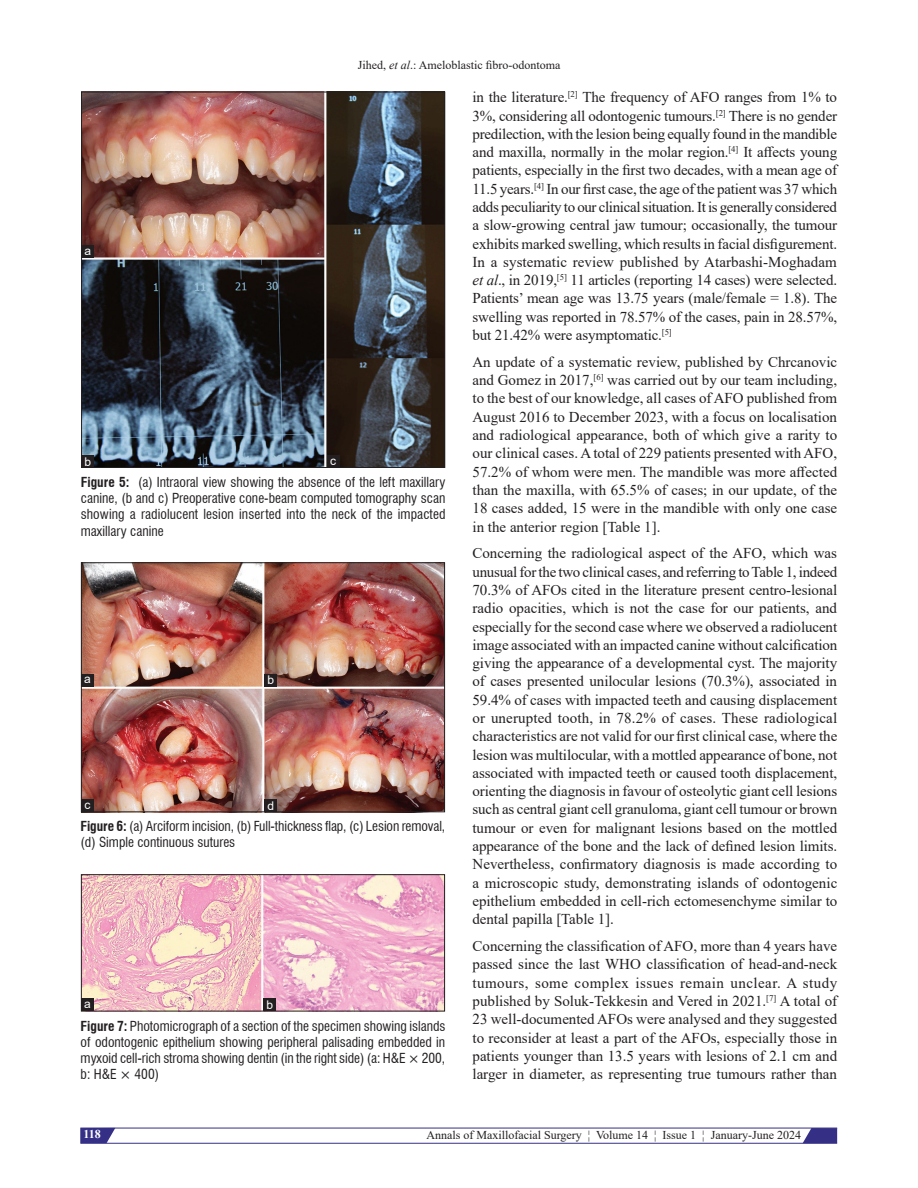
<style>
.page{position:relative;width:918px;height:1188px;background:#fff}
.page>*{position:absolute;margin:0;border:0;box-sizing:border-box;transform-origin:0 0}
.TX{font:15px/18.3px "Times New Roman";letter-spacing:-.005em;color:#231f20;text-align:justify}
.FGC{font:condensed 13.5px/16.2px "Swiss 721 BT";color:#231f20;text-align:justify}
.t1{font:12px "Times New Roman";color:#231f20}
.LABEL{font:12px "Arial";color:#fff}
.t2{font:700 12px "Times New Roman";color:#fff}
.s1{font-style:italic}
.s2{font-weight:700}
</style>
<div class="page">
<svg style="left:80px;top:1128px;width:758px;height:16px"></svg>
<img style="left:83px;top:876px;width:360px;height:133px">
<div style="left:81px;top:874px;width:364px;height:137px;border:1px solid #231f20"></div>
<div style="left:263px;top:999px;width:13px;height:12px;background:#231f20"></div>
<div style="left:81px;top:999px;width:13px;height:12px;background:#231f20"></div>
<img style="left:83px;top:94px;width:360px;height:372px">
<div style="left:81px;top:92px;width:364px;height:376px;border:1px solid #231f20"></div>
<div style="left:327px;top:455px;width:12px;height:13px;background:#231f20"></div>
<div style="left:81px;top:455px;width:13px;height:13px;background:#231f20"></div>
<div style="left:81px;top:245px;width:13px;height:13px;background:#231f20"></div>
<img style="left:83px;top:565px;width:360px;height:245px">
<div style="left:81px;top:563px;width:364px;height:249px;border:1px solid #231f20"></div>
<div style="left:264px;top:799px;width:13px;height:13px;background:#231f20"></div>
<div style="left:81px;top:799px;width:13px;height:13px;background:#231f20"></div>
<div style="left:264px;top:674px;width:13px;height:13px;background:#231f20"></div>
<div style="left:81px;top:674px;width:13px;height:13px;background:#231f20"></div>
<p class="t1" style="left:358px;top:56px;width:204px">Jihed, <span class="s1">et al</span>.: Ameloblastic fibro‑odontoma</p>
<p class="LABEL" style="left:84px;top:242px;width:8px">a</p>
<p class="LABEL" style="left:84px;top:453px;width:8px">b</p>
<p class="LABEL" style="left:330px;top:452px;width:7px">c</p>
<p class="FGC" style="left:81px;top:474px;width:366px"><span class="s2">Figure 5:</span> (a) Intraoral view showing the absence of the left maxillary canine, (b and c) Preoperative cone-beam computed tomography scan showing a radiolucent lesion inserted into the neck of the impacted maxillary canine</p>
<p class="LABEL" style="left:84px;top:671px;width:8px">a</p>
<p class="LABEL" style="left:267px;top:672px;width:8px">b</p>
<p class="LABEL" style="left:85px;top:796px;width:7px">c</p>
<p class="LABEL" style="left:267px;top:797px;width:8px">d</p>
<p class="FGC" style="left:81px;top:818px;width:366px"><span class="s2">Figure 6:</span> (a) Arciform incision, (b) Full-thickness flap, (c) Lesion removal, (d) Simple continuous sutures</p>
<p class="LABEL" style="left:84px;top:996px;width:8px">a</p>
<p class="LABEL" style="left:266px;top:997px;width:8px">b</p>
<p class="FGC" style="left:81px;top:1018px;width:366px"><span class="s2">Figure 7:</span> Photomicrograph of a section of the specimen showing islands of odontogenic epithelium showing peripheral palisading embedded in myxoid cell‑rich stroma showing dentin (in the right side) (a: H&amp;E × 200, b: H&amp;E × 400)</p>
<p class="TX" style="left:472px;top:88px;width:366px">in the literature.<sup>[2]</sup> The frequency of AFO ranges from 1% to 3%, considering all odontogenic tumours.<sup>[2]</sup> There is no gender predilection, with the lesion being equally found in the mandible and maxilla, normally in the molar region.<sup>[4]</sup> It affects young patients, especially in the first two decades, with a mean age of 11.5 years.<sup>[4]</sup> In our first case, the age of the patient was 37 which adds peculiarity to our clinical situation. It is generally considered a slow‑growing central jaw tumour; occasionally, the tumour exhibits marked swelling, which results in facial disfigurement.<br>In a systematic review published by Atarbashi‑Moghadam <span class="s1">et al</span>., in 2019,<sup>[5]</sup> 11 articles (reporting 14 cases) were selected.<br>Patients’ mean age was 13.75 years (male/female = 1.8). The swelling was reported in 78.57% of the cases, pain in 28.57%, but 21.42% were asymptomatic.<sup>[5]</sup></p>
<p class="TX" style="left:472px;top:352px;width:366px">An update of a systematic review, published by Chrcanovic and Gomez in 2017,<sup>[6]</sup> was carried out by our team including, to the best of our knowledge, all cases of AFO published from August 2016 to December 2023, with a focus on localisation and radiological appearance, both of which give a rarity to our clinical cases. A total of 229 patients presented with AFO, 57.2% of whom were men. The mandible was more affected than the maxilla, with 65.5% of cases; in our update, of the 18 cases added, 15 were in the mandible with only one case in the anterior region [Table 1].</p>
<p class="TX" style="left:472px;top:544px;width:366px">Concerning the radiological aspect of the AFO, which was unusual for the two clinical cases, and referring to Table 1, indeed 70.3% of AFOs cited in the literature present centro‑lesional radio opacities, which is not the case for our patients, and especially for the second case where we observed a radiolucent image associated with an impacted canine without calcification giving the appearance of a developmental cyst. The majority of cases presented unilocular lesions (70.3%), associated in 59.4% of cases with impacted teeth and causing displacement or unerupted tooth, in 78.2% of cases. These radiological characteristics are not valid for our first clinical case, where the lesion was multilocular, with a mottled appearance of bone, not associated with impacted teeth or caused tooth displacement, orienting the diagnosis in favour of osteolytic giant cell lesions such as central giant cell granuloma, giant cell tumour or brown tumour or even for malignant lesions based on the mottled appearance of the bone and the lack of defined lesion limits.<br>Nevertheless, confirmatory diagnosis is made according to a microscopic study, demonstrating islands of odontogenic epithelium embedded in cell‑rich ectomesenchyme similar to dental papilla [Table 1].</p>
<p class="TX" style="left:472px;top:936px;width:366px">Concerning the classification of AFO, more than 4 years have passed since the last WHO classification of head‑and‑neck tumours, some complex issues remain unclear. A study published by Soluk‑Tekkesin and Vered in 2021.<sup>[7]</sup> A total of 23 well‑documented AFOs were analysed and they suggested to reconsider at least a part of the AFOs, especially those in patients younger than 13.5 years with lesions of 2.1 cm and larger in diameter, as representing true tumours rather than</p>
<p class="t2" style="left:84px;top:1125px;width:19px">118</p>
<p class="t1" style="left:427px;top:1127px;width:376px">Annals of Maxillofacial Surgery ¦ Volume 14 ¦ Issue 1 ¦ January-June 2024</p>
</div>
